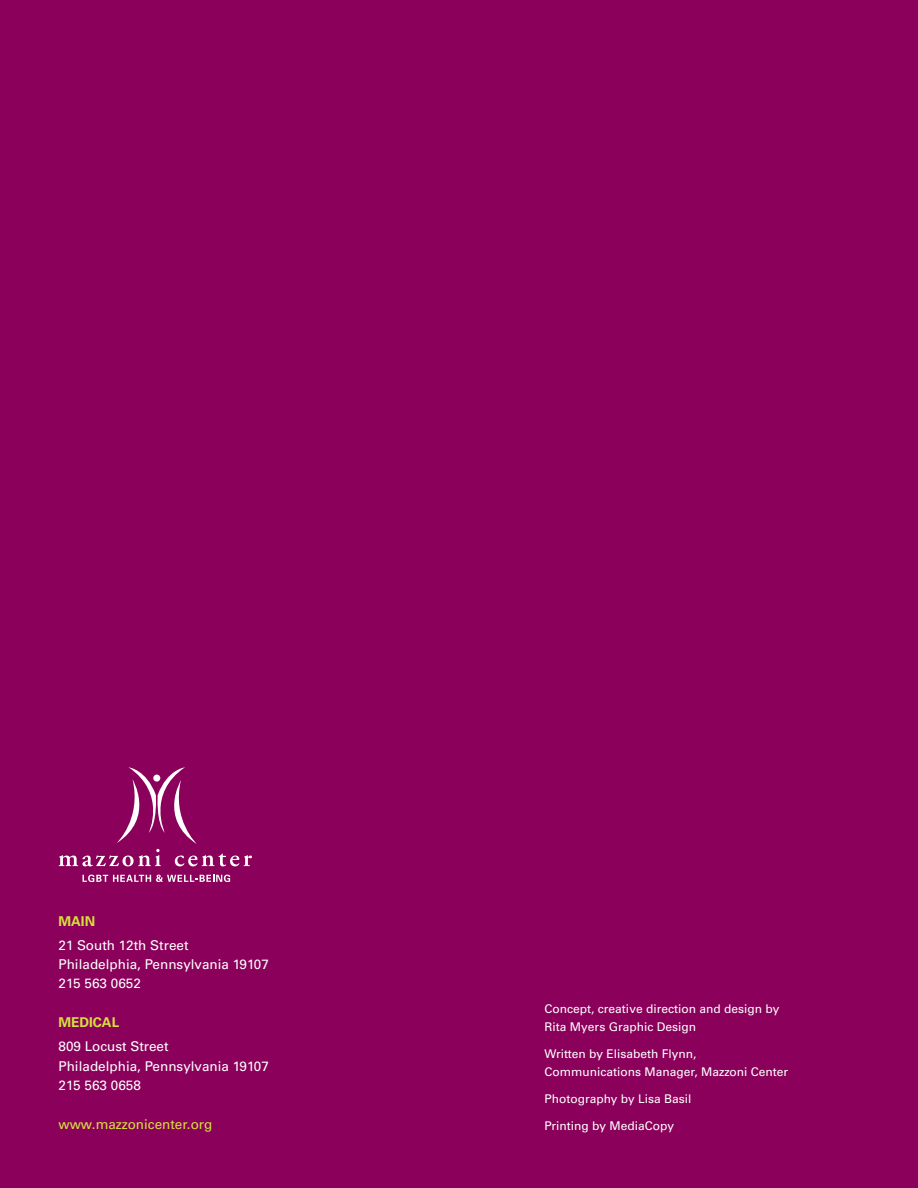
<style>
.page{position:relative;width:918px;height:1188px;background:#8b005a}
.page>*{position:absolute;margin:0;border:0;box-sizing:border-box;transform-origin:0 0}
.t1{font:13.5px/19.5px "Univers LT Std";color:#fff}
.t2{font:13.5px "Univers LT Std";color:#d6e03d}
.t3{font:700 13.5px "Univers LT Std";color:#d6e03d}
.t4{font:12px/18px "Univers LT Std";color:#fff}
</style>
<div class="page">
<svg style="left:83px;top:875px;width:147px;height:7px"></svg>
<svg style="left:59px;top:767px;width:193px;height:99px"></svg>
<div style="left:153px;top:775px;width:7px;height:7px;background:#fff;border-radius:50%"></div>
<p class="t3" style="left:58px;top:913px;width:38px">MAIN</p>
<p class="t1" style="left:58px;top:935px;width:212px">21 South 12th Street<br>Philadelphia, Pennsylvania 19107<br>215 563 0652</p>
<p class="t3" style="left:58px;top:1015px;width:62px">MEDICAL</p>
<p class="t1" style="left:58px;top:1037px;width:212px">809 Locust Street<br>Philadelphia, Pennsylvania 19107<br>215 563 0658</p>
<p class="t2" style="left:58px;top:1117px;width:155px">www.mazzonicenter.org</p>
<p class="t4" style="left:544px;top:999px;width:236px">Concept, creative direction and design by<br>Rita Myers Graphic Design</p>
<p class="t4" style="left:544px;top:1044px;width:245px">Written by Elisabeth Flynn,<br>Communications Manager, Mazzoni Center</p>
<p class="t4" style="left:544px;top:1089px;width:149px">Photography by Lisa Basil</p>
<p class="t4" style="left:544px;top:1116px;width:131px">Printing by MediaCopy</p>
</div>
